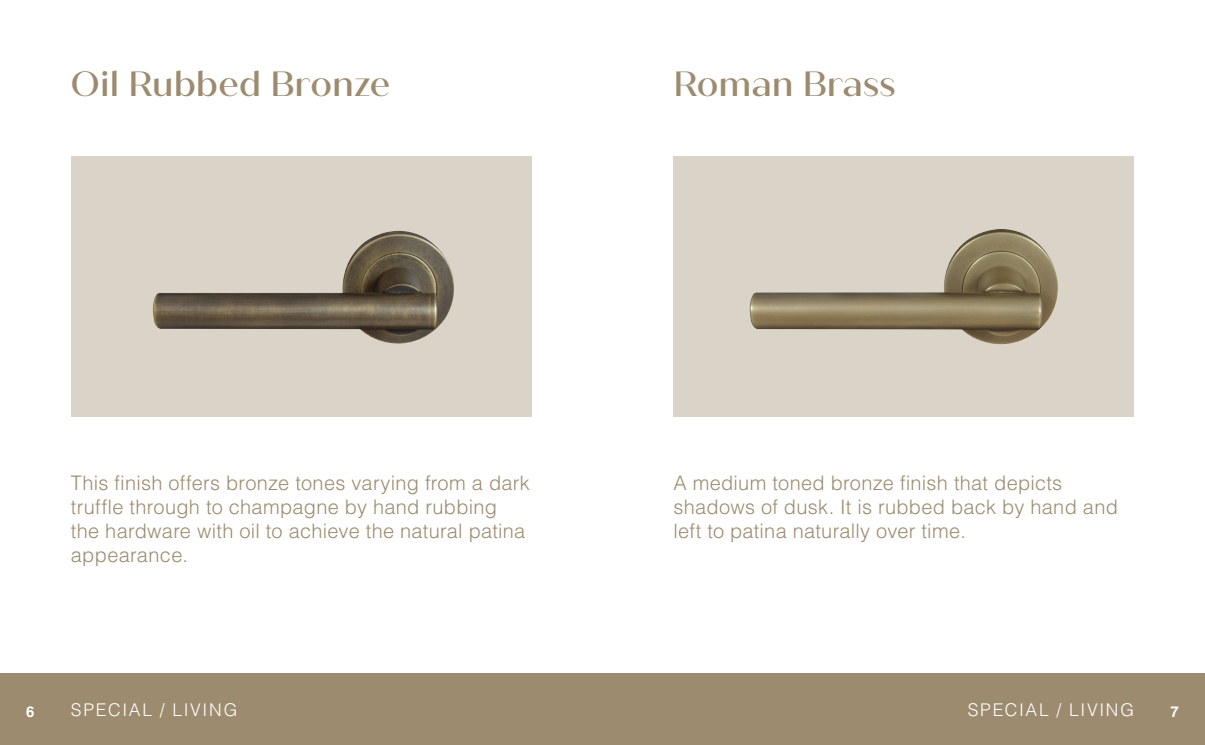
<style>
.page{position:relative;width:1205px;height:745px;background:#fff}
.page>*{position:absolute;margin:0;border:0;box-sizing:border-box;transform-origin:0 0}
.t1{font:500 35px "Quiche Sans";color:#9c8b6f}
.t2{font:300 20px/24px "Helvetica LT Std";letter-spacing:.015em;color:#9c8b6f}
.t3{font:300 17.5px "Helvetica LT Std";letter-spacing:.095em;color:#fff}
.t4{font:700 15px "Helvetica LT Std";color:#fff}
</style>
<div class="page">
<div style="left:0;top:673px;width:1205px;height:71px;background:#9c8b6f"></div>
<div style="left:673px;top:156px;width:461px;height:260px;background:#dad3c7"></div>
<div style="left:71px;top:156px;width:460px;height:260px;background:#dad3c7"></div>
<img style="left:152px;top:231px;width:302px;height:113px">
<img style="left:749px;top:229px;width:309px;height:116px">
<h1 class="t1" style="left:71px;top:63px;width:321px">Oil Rubbed Bronze</h1>
<h1 class="t1" style="left:673px;top:63px;width:224px">Roman Brass</h1>
<p class="t2" style="left:71px;top:470px;width:460px">This finish offers bronze tones varying from a dark truffle through to champagne by hand rubbing the hardware with oil to achieve the natural patina appearance.</p>
<p class="t2" style="left:673px;top:470px;width:446px">A medium toned bronze finish that depicts shadows of dusk. It is rubbed back by hand and left to patina naturally over time.</p>
<p class="t3" style="left:71px;top:698px;width:168px">SPECIAL / LIVING</p>
<p class="t3" style="left:967px;top:698px;width:168px">SPECIAL / LIVING</p>
<p class="t4" style="left:26px;top:701px;width:10px">6</p>
<p class="t4" style="left:1170px;top:701px;width:10px">7</p>
</div>
